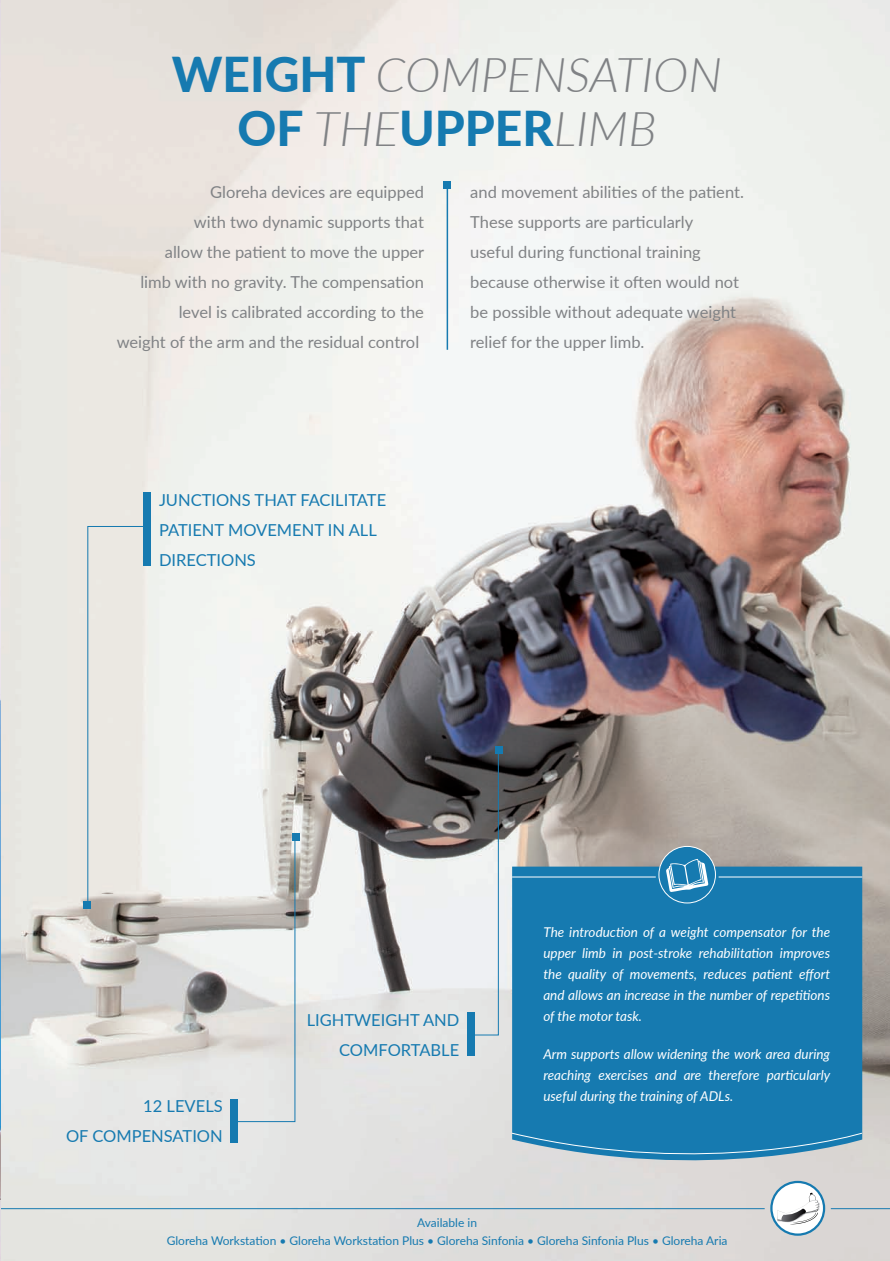
<style>
.page{position:relative;width:890px;height:1261px;background:#fff}
.page>*{position:absolute;margin:0;border:0;box-sizing:border-box;transform-origin:0 0}
.t1{font:italic 300 48px/54px "Lato";color:#808285;text-align:center}
.t2{font:16.5px/30px "Lato";color:#808285}
.t3{font:16.5px/30px "Lato";color:#167ab0;text-align:right}
.t4{font:italic 13.5px/21px "Lato";color:#fff;text-align:justify}
.t5{font:12px/18px "Lato";color:#167ab0;text-align:center}
.s1{font-weight:800;font-style:normal;color:#167ab0}
</style>
<div class="page">
<img style="left:0;top:0;width:890px;height:1260px">
<div style="left:444px;top:181px;width:7px;height:7px;background:#167ab0"></div>
<hr style="left:447px;top:185px;width:1px;height:165px;background:#167ab0">
<hr style="left:0;top:1208px;width:765px;height:1px;background:#167ab0">
<hr style="left:831px;top:1208px;width:59px;height:1px;background:#167ab0">
<svg style="left:771px;top:1181px;width:53px;height:53px"></svg>
<img style="left:819px;top:1199px;width:1px;height:23px">
<svg style="left:777px;top:1192px;width:42px;height:32px"></svg>
<div style="left:770px;top:1180px;width:55px;height:55px;border:2px solid #167ab0;border-radius:50%"></div>
<div style="left:84px;top:901px;width:7px;height:7px;background:#167ab0"></div>
<div style="left:292px;top:833px;width:7px;height:7px;background:#167ab0"></div>
<div style="left:144px;top:492px;width:7px;height:73px;background:#167ab0"></div>
<div style="left:231px;top:1098px;width:7px;height:44px;background:#167ab0"></div>
<svg style="left:87px;top:525px;width:58px;height:380px;background:#e5e4df"></svg>
<svg style="left:234px;top:836px;width:62px;height:286px"></svg>
<div style="left:496px;top:746px;width:7px;height:7px;background:#167ab0"></div>
<div style="left:467px;top:1012px;width:7px;height:43px;background:#167ab0"></div>
<svg style="left:471px;top:749px;width:28px;height:286px;background:#b1b4b6"></svg>
<div style="left:512px;top:866px;width:350px;height:320px;background:#167ab0"></div>
<div style="left:659px;top:846px;width:56px;height:56px;background:#167ab0;border-radius:50%"></div>
<div style="left:658px;top:846px;width:58px;height:57px;border:1px solid #fff;border-radius:50%"></div>
<svg style="left:511px;top:1132px;width:352px;height:47px;background:#87b0c7"></svg>
<svg style="left:666px;top:859px;width:42px;height:33px"></svg>
<hr style="left:718px;top:876px;width:144px;height:1px;background:#fff">
<hr style="left:512px;top:876px;width:144px;height:1px;background:#fff">
<h1 class="t1" style="left:172px;top:46px;width:552px"><span class="s1">WEIGHT</span> COMPENSATION<br><span class="s1">OF</span> THE<span class="s1">UPPER</span>LIMB</h1>
<p class="t2" style="left:210px;top:176px;width:215px">Gloreha devices are equipped</p>
<p class="t2" style="left:194px;top:206px;width:231px">with two dynamic supports that</p>
<p class="t2" style="left:165px;top:236px;width:261px">allow the patient to move the upper</p>
<p class="t2" style="left:140px;top:266px;width:285px">limb with no gravity. The compensation</p>
<p class="t2" style="left:179px;top:296px;width:247px">level is calibrated according to the</p>
<p class="t2" style="left:117px;top:326px;width:304px">weight of the arm and the residual control</p>
<p class="t2" style="left:470px;top:176px;width:275px">and movement abilities of the patient.<br>These supports are particularly<br>useful during functional training because otherwise it often would not be possible without adequate weight relief for the upper limb.</p>
<p class="t3" style="left:159px;top:484px;width:229px;text-align:left">JUNCTIONS THAT FACILITATE<br>PATIENT MOVEMENT IN ALL<br>DIRECTIONS</p>
<p class="t3" style="left:66px;top:1090px;width:158px">12 LEVELS<br>OF COMPENSATION</p>
<p class="t3" style="left:307px;top:1003px;width:154px">LIGHTWEIGHT AND<br>COMFORTABLE</p>
<p class="t4" style="left:543px;top:921px;width:288px">The introduction of a weight compensator for the upper limb in post-stroke rehabilitation improves the quality of movements, reduces patient effort and allows an increase in the number of repetitions of the motor task.</p>
<p class="t4" style="left:543px;top:1042px;width:288px">Arm supports allow widening the work area during reaching exercises and are therefore particularly useful during the training of ADLs.</p>
<p class="t5" style="left:167px;top:1212px;width:562px">Available in<br>Gloreha Workstation • Gloreha Workstation Plus • Gloreha Sinfonia • Gloreha Sinfonia Plus • Gloreha Aria</p>
</div>
